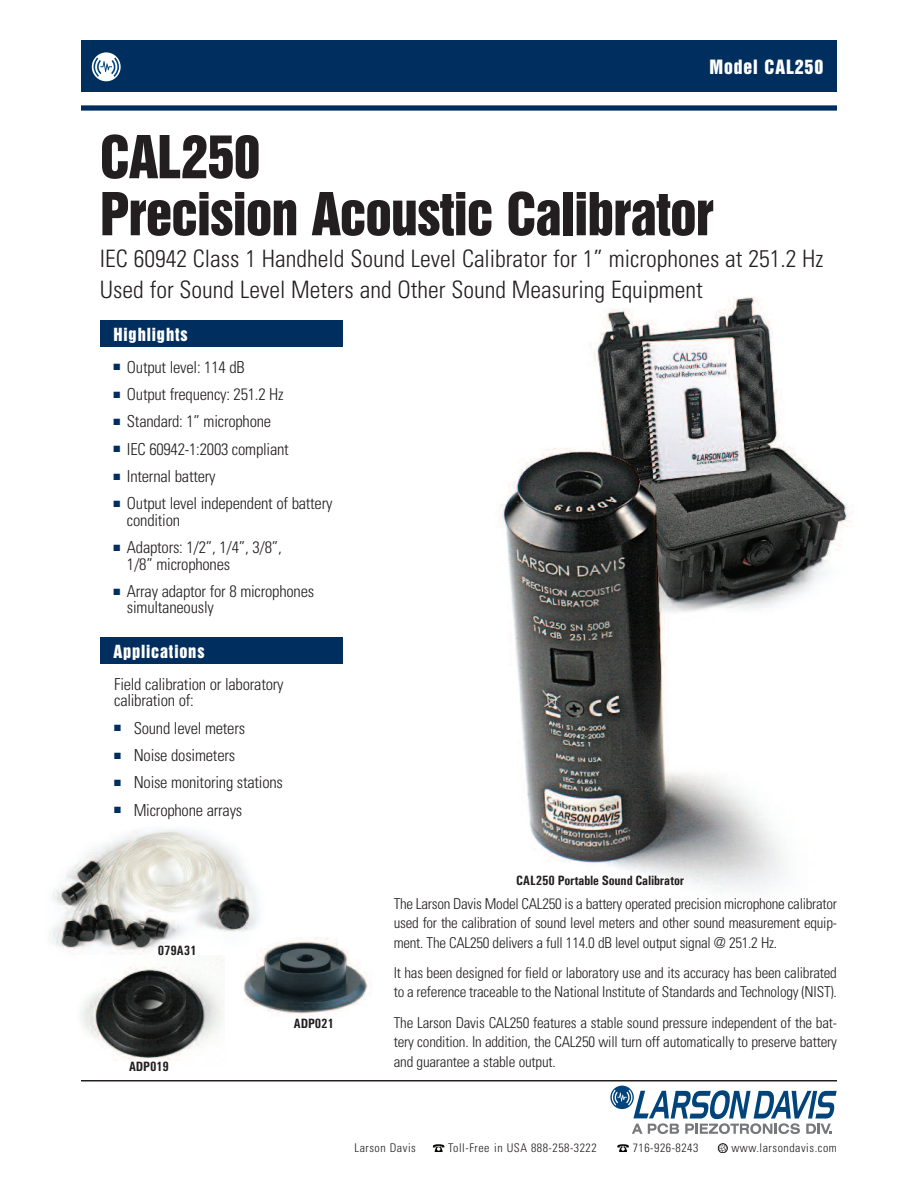
<style>
.page{position:relative;width:918px;height:1188px;background:#fff}
.page>*{position:absolute;margin:0;border:0;box-sizing:border-box;transform-origin:0 0}
.t1{font:54px/57px "Swiss 921 BT Regular A";letter-spacing:-.015em;color:#231f20}
.t2{font:300 condensed 24px/31.5px "Univers";color:#231f20}
.t3{font:18px "Swiss 921 BT Regular A";letter-spacing:.05em;color:#fff}
.t4{font:300 condensed 16.5px/16.5px "Univers";letter-spacing:-.015em;color:#231f20}
.t5{font:16.5px "Swiss 921 BT Regular A";letter-spacing:.05em;color:#fff}
.t6{font:300 condensed 15px/19.5px "Univers";letter-spacing:-.015em;color:#231f20;text-align:justify}
.t7{font:700 condensed 13.5px "Univers";letter-spacing:-.015em;color:#231f20}
.t8{font:300 condensed 12px "Univers";letter-spacing:.045em;color:#231f20}
.s1{color:#002e5e}
</style>
<div class="page">
<img style="left:499px;top:297px;width:353px;height:595px">
<img style="left:51px;top:829px;width:207px;height:126px">
<img style="left:80px;top:961px;width:144px;height:100px">
<img style="left:234px;top:914px;width:137px;height:102px">
<div style="left:100px;top:320px;width:243px;height:27px;background:#002e5e"></div>
<div style="left:100px;top:637px;width:243px;height:27px;background:#002e5e"></div>
<hr style="left:81px;top:1080px;width:756px;height:2px;background:#231f20">
<svg style="left:610px;top:1086px;width:227px;height:48px"></svg>
<svg style="left:718px;top:1144px;width:10px;height:9px"></svg>
<svg style="left:617px;top:1144px;width:12px;height:8px"></svg>
<svg style="left:433px;top:1144px;width:12px;height:8px"></svg>
<div style="left:81px;top:105px;width:756px;height:6px;background:#002e5e"></div>
<div style="left:81px;top:40px;width:756px;height:52px;background:#002e5e"></div>
<svg style="left:92px;top:52px;width:29px;height:29px"></svg>
<svg style="left:94px;top:58px;width:25px;height:19px"></svg>
<p class="t3" style="left:709px;top:59px;width:116px">Model CAL250</p>
<h1 class="t1" style="left:100px;top:131px;width:616px">CAL250<br>Precision Acoustic Calibrator</h1>
<h2 class="t2" style="left:100px;top:245px;width:725px">IEC 60942 Class 1 Handheld Sound Level Calibrator for 1” microphones at 251.2 Hz<br>Used for Sound Level Meters and Other Sound Measuring Equipment</h2>
<p class="t5" style="left:113px;top:328px;width:76px">Highlights</p>
<p class="t4" style="left:113px;top:360px;width:133px"><span class="s1">■</span> Output level: 114 dB</p>
<p class="t4" style="left:113px;top:387px;width:172px"><span class="s1">■</span> Output frequency: 251.2 Hz</p>
<p class="t4" style="left:113px;top:415px;width:159px"><span class="s1">■</span> Standard: 1” microphone</p>
<p class="t4" style="left:113px;top:442px;width:177px"><span class="s1">■</span> IEC 60942-1:2003 compliant</p>
<p class="t4" style="left:113px;top:469px;width:104px"><span class="s1">■</span> Internal battery</p>
<p class="t4" style="left:127px;top:497px;width:207px;text-indent:-14px"><span class="s1">■</span> Output level independent of battery condition</p>
<p class="t4" style="left:127px;top:540px;width:156px;text-indent:-14px"><span class="s1">■</span> Adaptors: 1/2”, 1/4”, 3/8”,<br>1/8” microphones</p>
<p class="t4" style="left:127px;top:584px;width:189px;text-indent:-14px"><span class="s1">■</span> Array adaptor for 8 microphones simultaneously</p>
<p class="t5" style="left:113px;top:645px;width:93px">Applications</p>
<p class="t4" style="left:114px;top:677px;width:171px">Field calibration or laboratory calibration of:</p>
<p class="t4" style="left:114px;top:721px;width:133px"><span class="s1">■</span> Sound level meters</p>
<p class="t4" style="left:114px;top:748px;width:123px"><span class="s1">■</span> Noise dosimeters</p>
<p class="t4" style="left:114px;top:776px;width:170px"><span class="s1">■</span> Noise monitoring stations</p>
<p class="t4" style="left:114px;top:803px;width:130px"><span class="s1">■</span> Microphone arrays</p>
<p class="t7" style="left:158px;top:943px;width:40px">079A31</p>
<p class="t7" style="left:129px;top:1059px;width:42px">ADP019</p>
<p class="t7" style="left:294px;top:1015px;width:42px">ADP021</p>
<p class="t7" style="left:516px;top:873px;width:170px">CAL250 Portable Sound Calibrator</p>
<p class="t6" style="left:394px;top:895px;width:445px">The Larson Davis Model CAL250 is a battery operated precision microphone calibrator used for the calibration of sound level meters and other sound measurement equip&shy;ment. The CAL250 delivers a full 114.0 dB level output signal @ 251.2 Hz.</p>
<p class="t6" style="left:394px;top:964px;width:445px">It has been designed for field or laboratory use and its accuracy has been calibrated to a reference traceable to the National Institute of Standards and Technology (NIST).</p>
<p class="t6" style="left:394px;top:1014px;width:445px">The Larson Davis CAL250 features a stable sound pressure independent of the bat&shy;tery condition. In addition, the CAL250 will turn off automatically to preserve battery and guarantee a stable output.</p>
<p class="t8" style="left:354px;top:1143px;width:63px">Larson Davis</p>
<p class="t8" style="left:448px;top:1143px;width:150px">Toll-Free in USA 888-258-3222</p>
<p class="t8" style="left:633px;top:1143px;width:67px">716-926-8243</p>
<p class="t8" style="left:731px;top:1143px;width:107px">www.larsondavis.com</p>
</div>
